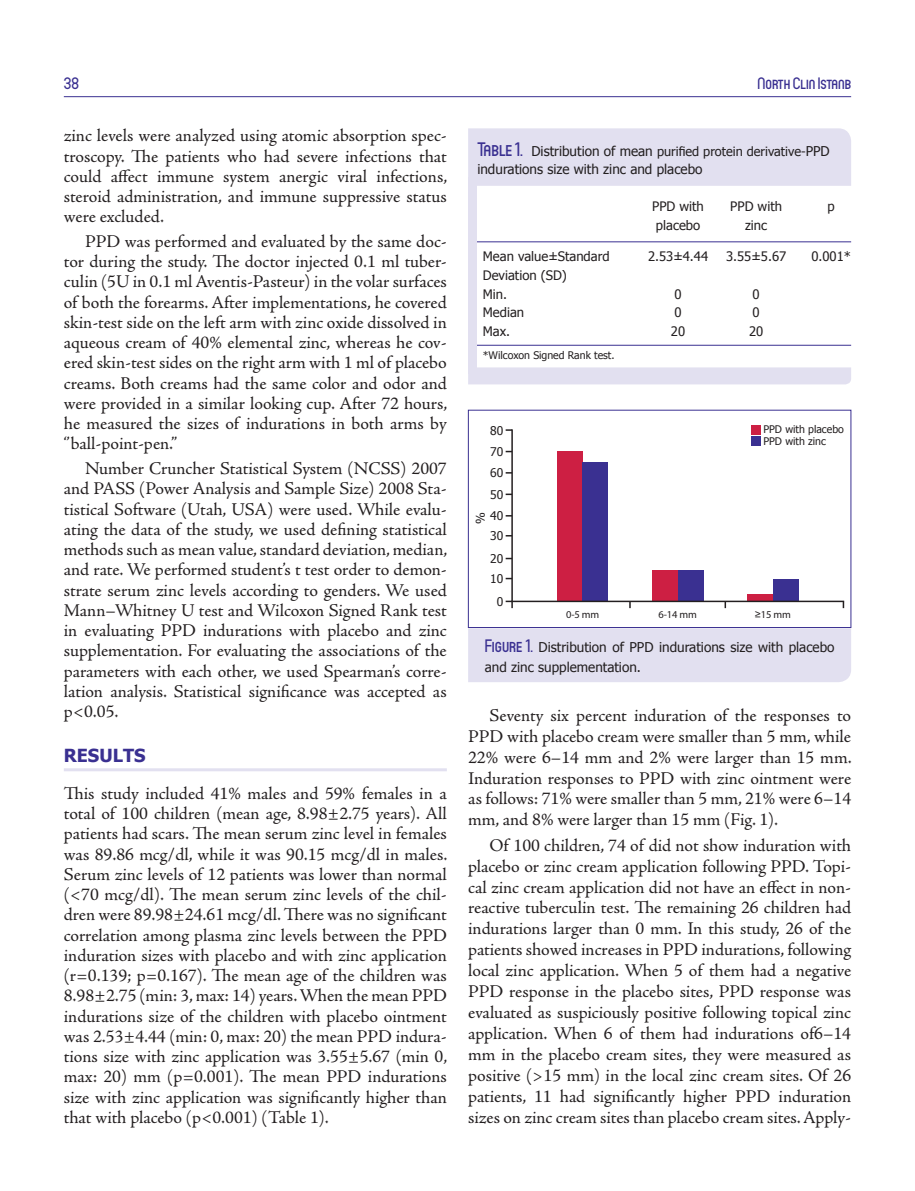
<style>
.page{position:relative;width:915px;height:1191px;background:#fff}
.page>*{position:absolute;margin:0;border:0;box-sizing:border-box;transform-origin:0 0}
._01__Yazı_Metni_NCI{font:18px/20.2px "Adobe Jenson Pro";letter-spacing:-.005em;color:#231f20;text-align:justify}
._06__Yazı_Konu_Basli{font:700 18px "Tahoma";color:#3a3091}
.t1{font:500 16.5px "Circula";color:#3a3091}
._10__Sekil_altyazısı{font:13.5px/19.5px "Tahoma";color:#231f20}
._07__Tablo_Baslik_NC{font:13.5px "Tahoma";color:#231f20}
.t2{font:13.05px "Tahoma";color:#231f20}
._07__Tablo_Baslik_NC-2{font:12.75px "Tahoma";color:#231f20}
._10__Sekil_altyazısı-2{font:12px "Tahoma";color:#231f20}
._10__Sekil_altyazısı-3{font:10.5px "Tahoma";color:#231f20}
._10__Sekil_altyazısı-4{font:10.5px "Myriad Pro";letter-spacing:-.01em;color:#231f20}
.s1{font-family:"Circula";font-weight:500;font-size:19.5px;color:#3a3091}
.s2{font-size:13.5px}
.s3{font-family:"Gill Sans"}
.s4{font-family:"Circula";font-weight:500;font-size:18px;color:#3a3091}
</style>
<div class="page">
<hr style="left:468px;top:345px;width:382px;height:1px;background:#3a3091">
<hr style="left:468px;top:241px;width:382px;height:1px;background:#3a3091">
<hr style="left:64px;top:768px;width:382px;height:3px;background:#e2e0f0">
<hr style="left:64px;top:96px;width:786px;height:1px;background:#3a3091">
<div style="left:468px;top:177px;width:8px;height:197px;background:#e2e0f0"></div>
<div style="left:468px;top:367px;width:382px;height:17px;background:#e2e0f0"></div>
<div style="left:468px;top:128px;width:382px;height:58px;background:#e2e0f0"></div>
<div style="left:468px;top:410px;width:382px;height:218px;border:1px solid #3a3091"></div>
<div style="left:468px;top:628px;width:382px;height:54px;background:#e2e0f0"></div>
<hr style="left:511px;top:429px;width:1px;height:179px;background:#231f20">
<svg style="left:505px;top:429px;width:7px;height:2px"></svg>
<svg style="left:505px;top:493px;width:7px;height:2px"></svg>
<svg style="left:505px;top:600px;width:6px;height:2px"></svg>
<div style="left:557px;top:451px;width:25px;height:150px;background:#cd1f43"></div>
<div style="left:582px;top:462px;width:25px;height:139px;background:#3a3091"></div>
<div style="left:652px;top:570px;width:25px;height:30px;background:#cd1f43"></div>
<div style="left:677px;top:570px;width:26px;height:30px;background:#3a3091"></div>
<div style="left:747px;top:593px;width:25px;height:7px;background:#cd1f43"></div>
<div style="left:772px;top:579px;width:26px;height:21px;background:#3a3091"></div>
<hr style="left:511px;top:600px;width:332px;height:2px;background:#231f20">
<div style="left:750px;top:425px;width:10px;height:9px;background:#cd1f43"></div>
<div style="left:750px;top:437px;width:10px;height:9px;background:#3a3091"></div>
<p class="t1" style="left:64px;top:73px;width:17px">38</p>
<p class="t1" style="left:757px;top:73px;width:95px">North Clin Istanb</p>
<p class="_01__Yazı_Metni_NCI" style="left:64px;top:126px;width:385px">zinc levels were analyzed using atomic absorption spec&shy;troscopy. The patients who had severe infections that could affect immune system anergic viral infections, steroid administration, and immune suppressive status were excluded.</p>
<p class="_01__Yazı_Metni_NCI" style="left:64px;top:231px;width:385px;text-indent:21px">PPD was performed and evaluated by the same doc&shy;tor during the study. The doctor injected 0.1 ml tuber&shy;culin (5U in 0.1 ml Aventis-Pasteur) in the volar surfaces of both the forearms. After implementations, he covered skin-test side on the left arm with zinc oxide dissolved in aqueous cream of 40% elemental zinc, whereas he cov&shy;ered skin-test sides on the right arm with 1 ml of placebo creams. Both creams had the same color and odor and were provided in a similar looking cup. After 72 hours, he measured the sizes of indurations in both arms by ‘’ball-point-pen.”</p>
<p class="_01__Yazı_Metni_NCI" style="left:64px;top:458px;width:385px;text-indent:21px">Number Cruncher Statistical System (NCSS) 2007 and PASS (Power Analysis and Sample Size) 2008 Sta&shy;tistical Software (Utah, USA) were used. While evalu&shy;ating the data of the study, we used defining statistical methods such as mean value, standard deviation, median, and rate. We performed student’s t test order to demon&shy;strate serum zinc levels according to genders. We used Mann–Whitney U test and Wilcoxon Signed Rank test in evaluating PPD indurations with placebo and zinc supplementation. For evaluating the associations of the parameters with each other, we used Spearman’s corre&shy;lation analysis. Statistical significance was accepted as p&lt;0.05.</p>
<p class="_06__Yazı_Konu_Basli" style="left:64px;top:742px;width:83px">RESULTS</p>
<p class="_01__Yazı_Metni_NCI" style="left:64px;top:783px;width:385px">This study included 41% males and 59% females in a total of 100 children (mean age, 8.98±2.75 years). All patients had scars. The mean serum zinc level in females was 89.86 mcg/dl, while it was 90.15 mcg/dl in males.<br>Serum zinc levels of 12 patients was lower than normal (&lt;70 mcg/dl). The mean serum zinc levels of the chil&shy;dren were 89.98±24.61 mcg/dl. There was no significant correlation among plasma zinc levels between the PPD induration sizes with placebo and with zinc application (r=0.139; p=0.167). The mean age of the children was 8.98±2.75 (min: 3, max: 14) years. When the mean PPD indurations size of the children with placebo ointment was 2.53±4.44 (min: 0, max: 20) the mean PPD indura&shy;tions size with zinc application was 3.55±5.67 (min 0, max: 20) mm (p=0.001). The mean PPD indurations size with zinc application was significantly higher than that with placebo (p&lt;0.001) (Table 1).</p>
<p class="_07__Tablo_Baslik_NC-2" style="left:477px;top:143px;width:354px"><span class="s1">Table 1.</span> <span class="s2">Distribution of mean</span> purified protein derivative-<span class="s2">PPD</span></p>
<p class="_07__Tablo_Baslik_NC" style="left:477px;top:160px;width:226px">indurations size with zinc and placebo</p>
<p class="t2" style="left:652px;top:197px;width:53px">PPD with</p>
<p class="t2" style="left:730px;top:197px;width:53px">PPD with</p>
<p class="t2" style="left:827px;top:197px;width:9px">p</p>
<p class="t2" style="left:655px;top:216px;width:46px">placebo</p>
<p class="t2" style="left:744px;top:216px;width:24px">zinc</p>
<p class="t2" style="left:482px;top:248px;width:128px">Mean value±Standard</p>
<p class="t2" style="left:647px;top:248px;width:62px">2.53±4.44</p>
<p class="t2" style="left:725px;top:248px;width:62px">3.55±5.67</p>
<p class="t2" style="left:811px;top:248px;width:41px">0.001*</p>
<p class="t2" style="left:482px;top:266px;width:85px">Deviation (SD)</p>
<p class="t2" style="left:482px;top:285px;width:26px">Min.</p>
<p class="t2" style="left:674px;top:285px;width:9px">0</p>
<p class="t2" style="left:752px;top:285px;width:9px">0</p>
<p class="t2" style="left:482px;top:304px;width:43px">Median</p>
<p class="t2" style="left:674px;top:304px;width:9px">0</p>
<p class="t2" style="left:752px;top:304px;width:9px">0</p>
<p class="t2" style="left:482px;top:323px;width:29px">Max.</p>
<p class="t2" style="left:670px;top:323px;width:16px">20</p>
<p class="t2" style="left:748px;top:323px;width:16px">20</p>
<p class="_10__Sekil_altyazısı-3" style="left:482px;top:348px;width:133px">*Wilcoxon Signed Rank test.</p>
<p class="_10__Sekil_altyazısı-2" style="left:490px;top:422px;width:15px">80</p>
<p class="_10__Sekil_altyazısı-2" style="left:490px;top:444px;width:15px">70</p>
<p class="_10__Sekil_altyazısı-2" style="left:490px;top:465px;width:15px">60</p>
<p class="_10__Sekil_altyazısı-2" style="left:490px;top:486px;width:15px">50</p>
<p class="_10__Sekil_altyazısı-2" style="left:490px;top:508px;width:15px">40</p>
<p class="_10__Sekil_altyazısı-2" style="left:490px;top:551px;width:15px">20</p>
<p class="_10__Sekil_altyazısı-2" style="left:496px;top:593px;width:8px">0</p>
<p class="_10__Sekil_altyazısı-2" style="left:472px;top:524px;width:13px;rotate:-90deg">%</p>
<p class="_10__Sekil_altyazısı-2" style="left:490px;top:528px;width:15px">30</p>
<p class="_10__Sekil_altyazısı-2" style="left:490px;top:571px;width:15px">10</p>
<p class="_10__Sekil_altyazısı-3" style="left:763px;top:422px;width:82px">PPD with placebo</p>
<p class="_10__Sekil_altyazısı-3" style="left:763px;top:434px;width:64px">PPD with zinc</p>
<p class="_10__Sekil_altyazısı-4" style="left:566px;top:608px;width:35px">0-5 mm</p>
<p class="_10__Sekil_altyazısı-4" style="left:658px;top:608px;width:40px">6-14 mm</p>
<p class="_10__Sekil_altyazısı-4" style="left:754px;top:608px;width:38px"><span class="s3">≥</span>15 mm</p>
<p class="_10__Sekil_altyazısı" style="left:484px;top:637px;width:351px"><span class="s4">Figure 1.</span> Distribution of PPD indurations size with placebo and zinc supplementation.</p>
<p class="_01__Yazı_Metni_NCI" style="left:468px;top:705px;width:385px;line-height:21px;text-indent:21px">Seventy six percent induration of the responses to PPD with placebo cream were smaller than 5 mm, while 22% were 6–14 mm and 2% were larger than 15 mm.<br>Induration responses to PPD with zinc ointment were as follows: 71% were smaller than 5 mm, 21% were 6–14 mm, and 8% were larger than 15 mm (Fig. 1).</p>
<p class="_01__Yazı_Metni_NCI" style="left:468px;top:834px;width:384px;line-height:21px;text-indent:21px">Of 100 children, 74 of did not show induration with placebo or zinc cream application following PPD. Topi&shy;cal zinc cream application did not have an effect in non&shy;reactive tuberculin test. The remaining 26 children had indurations larger than 0 mm. In this study, 26 of the patients showed increases in PPD indurations, following local zinc application. When 5 of them had a negative PPD response in the placebo sites, PPD response was evaluated as suspiciously positive following topical zinc application. When 6 of them had indurations of6–14 mm in the placebo cream sites, they were measured as positive (&gt;15 mm) in the local zinc cream sites. Of 26 patients, 11 had significantly higher PPD induration sizes on zinc cream sites than placebo cream sites. Apply-</p>
</div>
